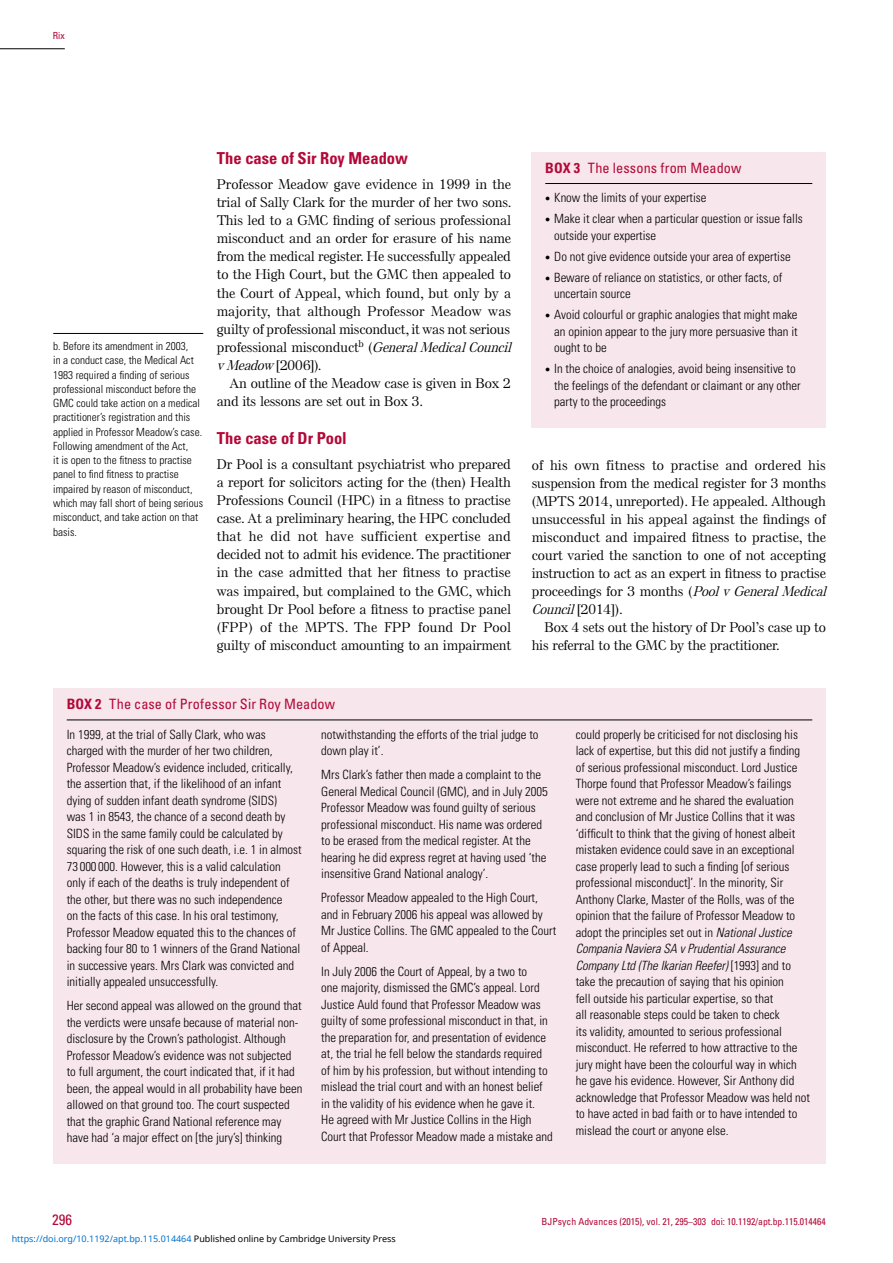
<style>
.page{position:relative;width:893px;height:1263px;background:#fff}
.page>*{position:absolute;margin:0;border:0;box-sizing:border-box;transform-origin:0 0}
.t1{font:700 condensed 16.5px "Univers LT Std";color:#b30838}
.t2{font:condensed 15px "Univers LT Std";color:#b30838}
.t3{font:condensed 14.25px "Univers LT Std";letter-spacing:.01em;color:#b30838}
.t4{font:500 13.5px/18.1px "Else NPL Std";letter-spacing:.005em;color:#000}
.t5{font:300 condensed 12.75px/16.5px "Univers LT Std";color:#000}
.t6{font:300 condensed 11.25px/14.2px "Univers LT Std";color:#000}
.t7{font:condensed 9.75px "Univers LT Std";color:#b30838}
.t8{font:9px "Noto Sans";color:#0172cf}
.s1{font-style:italic}
.s2{font-weight:700}
.s3{font-family:"Newspaper Pi BT";font-weight:400;font-stretch:normal;font-size:7.5px}
.s4{color:#000}
</style>
<div class="page">
<hr style="left:0;top:49px;width:65px;height:1px;background:#000">
<hr style="left:53px;top:333px;width:150px;height:1px;background:#000">
<div style="left:53px;top:688px;width:773px;height:476px;background:#f7e6eb"></div>
<hr style="left:67px;top:720px;width:745px;height:1px;background:#000">
<div style="left:532px;top:152px;width:294px;height:275px;background:#f7e6eb"></div>
<hr style="left:545px;top:183px;width:267px;height:1px;background:#000">
<p class="t7" style="left:53px;top:30px;width:13px">Rix</p>
<p class="t6" style="left:53px;top:339px;width:151px">b. Before its amendment in 2003,<br>in a conduct case, the Medical Act<br>1983 required a finding of serious professional misconduct before the<br>GMC could take action on a medical practitioner’s registration and this applied in Professor Meadow’s case.<br>Following amendment of the Act,<br>it is open to the fitness to practise panel to find fitness to practise impaired by reason of misconduct, which may fall short of being serious misconduct, and take action on that basis.</p>
<p class="t1" style="left:217px;top:148px;width:193px">The case of Sir Roy Meadow</p>
<p class="t4" style="left:217px;top:175px;width:300px">Professor Meadow gave evidence in 1999 in the trial of Sally Clark for the murder of her two sons.<br>This led to a GMC finding of serious professional misconduct and an order for erasure of his name from the medical register. He successfully appealed to the High Court, but the GMC then appealed to the Court of Appeal, which found, but only by a majority, that although Professor Meadow was guilty of professional misconduct, it was not serious professional misconduct<sup>b</sup> (<span class="s1">GeneralMedicalCouncil vMeadow</span> [2006]).</p>
<p class="t4" style="left:217px;top:374px;width:295px;text-indent:13px">An outline of the Meadow case is given in Box 2 and its lessons are set out in Box 3.</p>
<p class="t1" style="left:217px;top:428px;width:132px">The case of Dr Pool</p>
<p class="t4" style="left:217px;top:455px;width:296px;text-align:justify">Dr Pool is a consultant psychiatrist who prepared a report for solicitors acting for the (then) Health Professions Council (HPC) in a fitness to practise case. At a preliminary hearing, the HPC concluded that he did not have sufficient expertise and decided not to admit his evidence. The practitioner in the case admitted that her fitness to practise was impaired, but complained to the GMC, which brought Dr Pool before a fitness to practise panel (FPP) of the MPTS. The FPP found Dr Pool guilty of misconduct amounting to an impairment</p>
<p class="t3" style="left:545px;top:159px;width:198px"><span class="s2">BOX 3</span> The lessons from Meadow</p>
<p class="t5" style="left:545px;top:190px;width:163px"><span class="s3">•</span> Know the limits of your expertise</p>
<p class="t5" style="left:554px;top:211px;width:250px;text-indent:-9px"><span class="s3">•</span> Make it clear when a particular question or issue falls outside your expertise</p>
<p class="t5" style="left:545px;top:248px;width:247px"><span class="s3">•</span> Do not give evidence outside your area of expertise</p>
<p class="t5" style="left:554px;top:269px;width:229px;text-indent:-9px"><span class="s3">•</span> Beware of reliance on statistics, or other facts, of uncertain source</p>
<p class="t5" style="left:554px;top:307px;width:245px;text-align:justify;text-indent:-9px"><span class="s3">•</span> Avoid colourful or graphic analogies that might make an opinion appear to the jury more persuasive than it ought to be</p>
<p class="t5" style="left:554px;top:361px;width:248px;text-indent:-9px"><span class="s3">•</span> In the choice of analogies, avoid being insensitive to the feelings of the defendant or claimant or any other party to the proceedings</p>
<p class="t4" style="left:532px;top:456px;width:300px">of his own fitness to practise and ordered his suspension from the medical register for 3 months (MPTS 2014, unreported). He appealed. Although unsuccessful in his appeal against the findings of misconduct and impaired fitness to practise, the court varied the sanction to one of not accepting instruction to act as an expert in fitness to practise proceedings for 3 months (<span class="s1">PoolvGeneralMedical Council</span>[2014]).</p>
<p class="t4" style="left:532px;top:618px;width:296px;text-indent:13px">Box 4 sets out the history of Dr Pool’s case up to his referral to the GMC by the practitioner.</p>
<p class="t3" style="left:67px;top:695px;width:270px"><span class="s2">BOX 2</span> The case of Professor Sir Roy Meadow</p>
<p class="t5" style="left:67px;top:726px;width:237px">In 1999, at the trial of Sally Clark, who was charged with the murder of her two children, Professor Meadow’s evidence included, critically, the assertion that, if the likelihood of an infant dying of sudden infant death syndrome (SIDS)<br>was 1 in 8543, the chance of a second death by SIDS in the same family could be calculated by squaring the risk of one such death, i.e. 1 in almost 73 000 000. However, this is a valid calculation only if each of the deaths is truly independent of the other, but there was no such independence<br>on the facts of this case. In his oral testimony, Professor Meadow equated this to the chances of backing four 80 to 1 winners of the Grand National in successive years. Mrs Clark was convicted and initially appealed unsuccessfully.</p>
<p class="t5" style="left:67px;top:997px;width:237px">Her second appeal was allowed on the ground that the verdicts were unsafe because of material non&shy;disclosure by the Crown’s pathologist. Although Professor Meadow’s evidence was not subjected to full argument, the court indicated that, if it had been, the appeal would in all probability have been allowed on that ground too. The court suspected that the graphic Grand National reference may have had ‘a major effect on [the jury’s] thinking</p>
<p class="t5" style="left:321px;top:726px;width:219px">notwithstanding the efforts of the trial judge to down play it’.</p>
<p class="t5" style="left:321px;top:766px;width:228px">Mrs Clark’s father then made a complaint to the General Medical Council (GMC), and in July 2005<br>Professor Meadow was found guilty of serious professional misconduct. His name was ordered to be erased from the medical register. At the hearing he did express regret at having used ‘the insensitive Grand National analogy’.</p>
<p class="t5" style="left:321px;top:889px;width:237px">Professor Meadow appealed to the High Court, and in February 2006 his appeal was allowed by Mr Justice Collins. The GMC appealed to the Court of Appeal.</p>
<p class="t5" style="left:321px;top:963px;width:233px">In July 2006 the Court of Appeal, by a two to<br>one majority, dismissed the GMC’s appeal. Lord Justice Auld found that Professor Meadow was guilty of some professional misconduct in that, in the preparation for, and presentation of evidence at, the trial he fell below the standards required of him by his profession, but without intending to mislead the trial court and with an honest belief in the validity of his evidence when he gave it.<br>He agreed with Mr Justice Collins in the High Court that Professor Meadow made a mistake and</p>
<p class="t5" style="left:576px;top:726px;width:236px">could properly be criticised for not disclosing his lack of expertise, but this did not justify a finding of serious professional misconduct. Lord Justice Thorpe found that Professor Meadow’s failings were not extreme and he shared the evaluation and conclusion of Mr Justice Collins that it was ‘difficult to think that the giving of honest albeit mistaken evidence could save in an exceptional case properly lead to such a finding [of serious professional misconduct]’. In the minority, Sir Anthony Clarke, Master of the Rolls, was of the opinion that the failure of Professor Meadow to adopt the principles set out in <span class="s1">National Justice Compania Naviera SA v Prudential Assurance Company Ltd (The Ikarian Reefer)</span> [1993] and to take the precaution of saying that his opinion<br>fell outside his particular expertise, so that<br>all reasonable steps could be taken to check<br>its validity, amounted to serious professional misconduct. He referred to how attractive to the jury might have been the colourful way in which he gave his evidence. However, Sir Anthony did acknowledge that Professor Meadow was held not to have acted in bad faith or to have intended to mislead the court or anyone else.</p>
<p class="t2" style="left:52px;top:1210px;width:21px">296</p>
<p class="t7" style="left:542px;top:1216px;width:286px">BJPsych Advances (2015), vol. 21, 295–303 doi: 10.1192/apt.bp.115.014464</p>
<p class="t8" style="left:12px;top:1232px;width:386px">https://doi.org/10.1192/apt.bp.115.014464 <span class="s4">Published online by Cambridge University Press</span></p>
</div>
